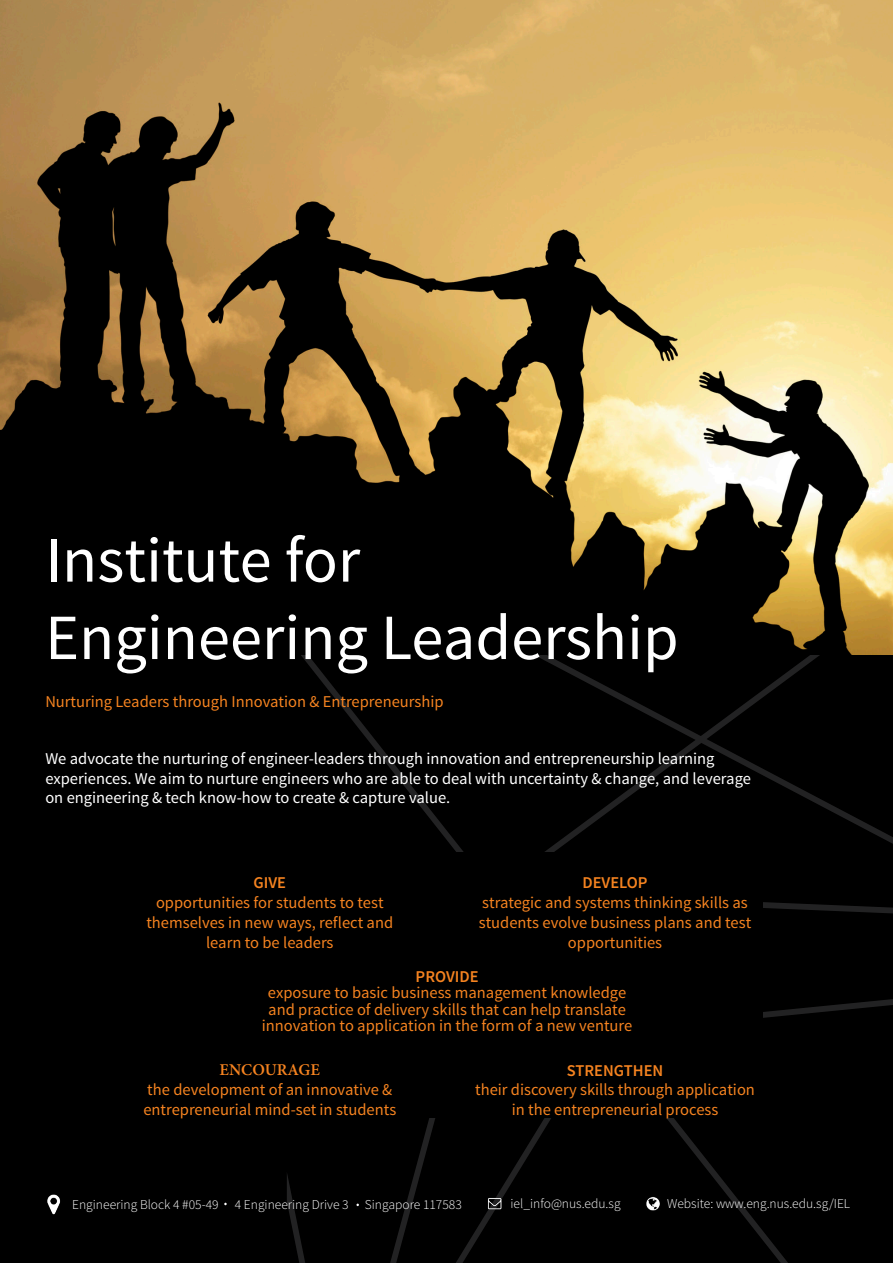
<style>
.page{position:relative;width:893px;height:1263px;background:#fff}
.page>*{position:absolute;margin:0;border:0;box-sizing:border-box;transform-origin:0 0}
.t1{font:64.5px/77.4px "Source Sans Pro";color:#fff}
.t2{font:16.5px/19.8px "Source Sans Pro";color:#f58320;text-align:center}
.t3{font:16.5px/19.8px "Source Sans Pro";color:#fff}
.t4{font:600 16.5px "Source Sans Pro";color:#f58320}
.t5{font:600 16.5px "Minion Pro";color:#f58320}
.t6{font:300 13.5px "Source Sans Pro";color:#fff}
</style>
<div class="page">
<img style="left:0;top:0;width:893px;height:1263px">
<svg style="left:287px;top:418px;width:606px;height:845px;fill:#000"></svg>
<img style="left:46px;top:1195px;width:15px;height:20px">
<img style="left:487px;top:1197px;width:15px;height:12px">
<img style="left:645px;top:1196px;width:15px;height:14px">
<div style="left:115px;top:853px;width:648px;height:264px;background:#000"></div>
<h1 class="t1" style="left:45px;top:523px;width:635px">Institute for<br>Engineering Leadership</h1>
<p class="t2" style="left:45px;top:692px;width:400px">Nurturing Leaders through Innovation &amp; Entrepreneurship</p>
<p class="t3" style="left:45px;top:749px;width:707px">We advocate the nurturing of engineer-leaders through innovation and entrepreneurship learning experiences. We aim to nurture engineers who are able to deal with uncertainty &amp; change, and leverage on engineering &amp; tech know-how to create &amp; capture value.</p>
<p class="t4" style="left:254px;top:872px;width:34px">GIVE</p>
<p class="t2" style="left:146px;top:893px;width:248px">opportunities for students to test themselves in new ways, reflect and learn to be leaders</p>
<p class="t4" style="left:582px;top:872px;width:67px">DEVELOP</p>
<p class="t2" style="left:479px;top:893px;width:274px">strategic and systems thinking skills as students evolve business plans and test opportunities</p>
<p class="t4" style="left:416px;top:966px;width:64px">PROVIDE</p>
<p class="t2" style="left:262px;top:985px;width:372px;line-height:16.5px">exposure to basic business management knowledge and practice of delivery skills that can help translate innovation to application in the form of a new venture</p>
<p class="t5" style="left:220px;top:1058px;width:102px">ENCOURAGE</p>
<p class="t2" style="left:143px;top:1080px;width:254px;text-align:left">the development of an innovative &amp; entrepreneurial mind-set in students</p>
<p class="t4" style="left:567px;top:1059px;width:98px">STRENGTHEN</p>
<p class="t2" style="left:475px;top:1080px;width:281px">their discovery skills through application in the entrepreneurial process</p>
<p class="t6" style="left:510px;top:1195px;width:112px">iel_info@nus.edu.sg</p>
<p class="t6" style="left:72px;top:1196px;width:391px">Engineering Block 4 #05-49 4 Engineering Drive 3 Singapore 117583</p>
<p class="t6" style="left:667px;top:1195px;width:184px">Website: www.eng.nus.edu.sg/IEL</p>
</div>
